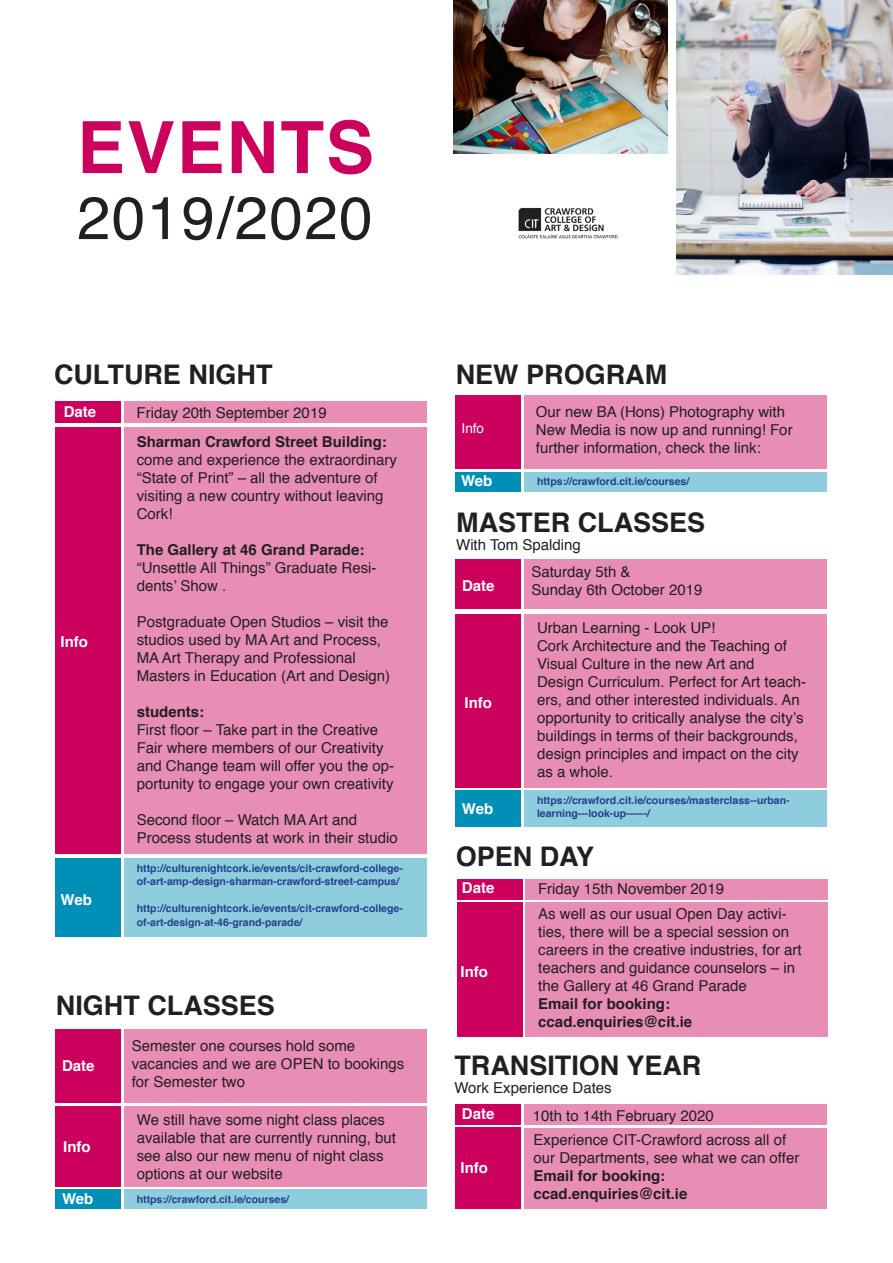
<style>
.page{position:relative;width:893px;height:1263px;background:#fff}
.page>*{position:absolute;margin:0;border:0;box-sizing:border-box;transform-origin:0 0}
.t1{font:700 72px "Helvetica";letter-spacing:.025em;color:#cc005d}
.t2{font:60px "Helvetica";letter-spacing:.025em;color:#231f20}
.t3{font:700 27px "Helvetica";color:#231f20}
.t4{font:15px/18px "Helvetica";color:#231f20}
.t5{font:700 15px "Helvetica";color:#231f20}
.t6{font:700 15px "Helvetica";color:#fff}
.t7{font:13.5px "Helvetica";color:#fff}
.t8{font:700 10.5px/13.5px "Helvetica";color:#253f8e}
.t9{font:700 10.5px/13.5px "Helvetica";color:#24418b}
.s1{font-weight:700}
</style>
<div class="page">
<div style="left:525px;top:902px;width:303px;height:135px;background:#e88db6"></div>
<div style="left:457px;top:902px;width:65px;height:135px;background:#cc005d"></div>
<img style="left:518px;top:207px;width:100px;height:32px">
<img style="left:676px;top:1px;width:217px;height:273px">
<img style="left:453px;top:0;width:214px;height:153px">
<div style="left:124px;top:427px;width:303px;height:427px;background:#e88db6"></div>
<div style="left:124px;top:858px;width:303px;height:79px;background:#8dcdde"></div>
<div style="left:124px;top:402px;width:303px;height:21px;background:#e88db6"></div>
<div style="left:56px;top:427px;width:65px;height:427px;background:#cc005d"></div>
<div style="left:56px;top:402px;width:65px;height:21px;background:#cc005d"></div>
<div style="left:56px;top:858px;width:65px;height:79px;background:#0090b7"></div>
<div style="left:525px;top:879px;width:303px;height:20px;background:#e88db6"></div>
<div style="left:457px;top:879px;width:65px;height:20px;background:#cc005d"></div>
<div style="left:524px;top:1128px;width:303px;height:80px;background:#e88db6"></div>
<div style="left:456px;top:1128px;width:65px;height:81px;background:#cc005d"></div>
<div style="left:523px;top:1104px;width:303px;height:21px;background:#e88db6"></div>
<div style="left:455px;top:1104px;width:65px;height:21px;background:#cc005d"></div>
<div style="left:124px;top:1189px;width:303px;height:20px;background:#8dcdde"></div>
<div style="left:124px;top:1106px;width:303px;height:80px;background:#e88db6"></div>
<div style="left:56px;top:1106px;width:65px;height:80px;background:#cc005d"></div>
<div style="left:56px;top:1189px;width:65px;height:20px;background:#0090b7"></div>
<div style="left:124px;top:1029px;width:303px;height:74px;background:#e88db6"></div>
<div style="left:56px;top:1029px;width:65px;height:74px;background:#cc005d"></div>
<div style="left:524px;top:472px;width:303px;height:20px;background:#8dcdde"></div>
<div style="left:456px;top:472px;width:65px;height:20px;background:#0090b7"></div>
<div style="left:524px;top:395px;width:303px;height:74px;background:#e88db6"></div>
<div style="left:455px;top:395px;width:66px;height:74px;background:#cc005d"></div>
<div style="left:524px;top:790px;width:303px;height:37px;background:#8dcdde"></div>
<div style="left:524px;top:614px;width:303px;height:173px;background:#e88db6"></div>
<div style="left:456px;top:614px;width:65px;height:173px;background:#cc005d"></div>
<div style="left:456px;top:790px;width:65px;height:37px;background:#0090b7"></div>
<div style="left:524px;top:559px;width:303px;height:50px;background:#e88db6"></div>
<div style="left:456px;top:559px;width:65px;height:50px;background:#cc005d"></div>
<p class="t1" style="left:77px;top:90px;width:299px">EVENTS</p>
<p class="t2" style="left:77px;top:172px;width:297px">2019/2020</p>
<p class="t3" style="left:54px;top:353px;width:220px">CULTURE NIGHT</p>
<p class="t6" style="left:64px;top:400px;width:34px">Date</p>
<p class="t3" style="left:456px;top:353px;width:213px">NEW PROGRAM</p>
<p class="t4" style="left:536px;top:404px;width:258px">Our new BA (Hons) Photography with<br>New Media is now up and running! For further information, check the link:</p>
<p class="t4" style="left:137px;top:404px;width:192px">Friday 20th September 2019</p>
<p class="t4" style="left:137px;top:433px;width:262px"><span class="s1">Sharman Crawford Street Building: </span>come and experience the extraordinary “State of Print” – all the adventure of visiting a new country without leaving<br>Cork!</p>
<p class="t5" style="left:137px;top:537px;width:229px">The Gallery at 46 Grand Parade:</p>
<p class="t4" style="left:137px;top:559px;width:241px">“Unsettle All Things” Graduate Resi&shy;dents’ Show .</p>
<p class="t4" style="left:137px;top:613px;width:253px">Postgraduate Open Studios – visit the studios used by MA Art and Process,<br>MA Art Therapy and Professional</p>
<p class="t4" style="left:137px;top:667px;width:255px">Masters in Education (Art and Design)</p>
<p class="t5" style="left:137px;top:699px;width:69px">students:</p>
<p class="t4" style="left:137px;top:721px;width:259px">First floor – Take part in the Creative Fair where members of our Creativity and Change team will offer you the op&shy;portunity to engage your own creativity</p>
<p class="t4" style="left:137px;top:811px;width:222px">Second floor – Watch MA Art and</p>
<p class="t4" style="left:137px;top:829px;width:262px">Process students at work in their studio</p>
<p class="t8" style="left:137px;top:861px;width:268px">http://culturenightcork.ie/events/cit-crawford-college&shy;of-art-amp-design-sharman-crawford-street-campus/</p>
<p class="t9" style="left:137px;top:902px;width:268px">http://culturenightcork.ie/events/cit-crawford-college&shy;of-art-design-at-46-grand-parade/</p>
<p class="t4" style="left:538px;top:905px;width:265px">As well as our usual Open Day activi&shy;ties, there will be a special session on careers in the creative industries, for art teachers and guidance counselors – in the Gallery at 46 Grand Parade</p>
<p class="t5" style="left:538px;top:991px;width:133px">Email for booking:</p>
<p class="t5" style="left:538px;top:1009px;width:155px">ccad.enquiries@cit.ie</p>
<p class="t7" style="left:462px;top:418px;width:24px">Info</p>
<p class="t6" style="left:461px;top:469px;width:33px">Web</p>
<p class="t8" style="left:537px;top:475px;width:154px">https://crawford.cit.ie/courses/</p>
<p class="t3" style="left:456px;top:500px;width:251px">MASTER CLASSES</p>
<p class="t4" style="left:456px;top:536px;width:126px">With Tom Spalding</p>
<p class="t4" style="left:531px;top:564px;width:101px">Saturday 5th &amp;</p>
<p class="t4" style="left:531px;top:582px;width:172px">Sunday 6th October 2019</p>
<p class="t6" style="left:462px;top:574px;width:34px">Date</p>
<p class="t4" style="left:537px;top:619px;width:180px">Urban Learning - Look UP!</p>
<p class="t4" style="left:537px;top:637px;width:251px">Cork Architecture and the Teaching of<br>Visual Culture in the new Art and</p>
<p class="t4" style="left:537px;top:673px;width:271px">Design Curriculum. Perfect for Art teach&shy;ers, and other interested individuals. An opportunity to critically analyse the city’s buildings in terms of their backgrounds, design principles and impact on the city as a whole.</p>
<p class="t8" style="left:537px;top:793px;width:254px">https://crawford.cit.ie/courses/masterclass--urban&shy;learning---look-up------/</p>
<p class="t6" style="left:61px;top:629px;width:29px">Info</p>
<p class="t6" style="left:465px;top:691px;width:29px">Info</p>
<p class="t6" style="left:462px;top:796px;width:33px">Web</p>
<p class="t3" style="left:456px;top:834px;width:140px">OPEN DAY</p>
<p class="t6" style="left:462px;top:876px;width:34px">Date</p>
<p class="t4" style="left:538px;top:880px;width:187px">Friday 15th November 2019</p>
<p class="t6" style="left:61px;top:888px;width:33px">Web</p>
<p class="t6" style="left:461px;top:959px;width:29px">Info</p>
<p class="t3" style="left:56px;top:984px;width:221px">NIGHT CLASSES</p>
<p class="t6" style="left:62px;top:1053px;width:34px">Date</p>
<p class="t6" style="left:63px;top:1135px;width:29px">Info</p>
<p class="t6" style="left:62px;top:1186px;width:33px">Web</p>
<p class="t4" style="left:132px;top:1037px;width:225px">Semester one courses hold some</p>
<p class="t4" style="left:132px;top:1055px;width:274px">vacancies and we are OPEN to bookings for Semester two</p>
<p class="t4" style="left:137px;top:1111px;width:261px">We still have some night class places available that are currently running, but see also our new menu of night class options at our website</p>
<p class="t8" style="left:137px;top:1192px;width:154px">https://crawford.cit.ie/courses/</p>
<p class="t3" style="left:454px;top:1043px;width:249px">TRANSITION YEAR</p>
<p class="t4" style="left:454px;top:1079px;width:159px">Work Experience Dates</p>
<p class="t4" style="left:533px;top:1107px;width:182px">10th to 14th February 2020</p>
<p class="t4" style="left:534px;top:1131px;width:267px">Experience CIT-Crawford across all of our Departments, see what we can offer<br><span class="s1">Email for booking:</span></p>
<p class="t5" style="left:534px;top:1181px;width:155px">ccad.enquiries@cit.ie</p>
<p class="t6" style="left:462px;top:1101px;width:34px">Date</p>
<p class="t6" style="left:461px;top:1155px;width:29px">Info</p>
</div>
